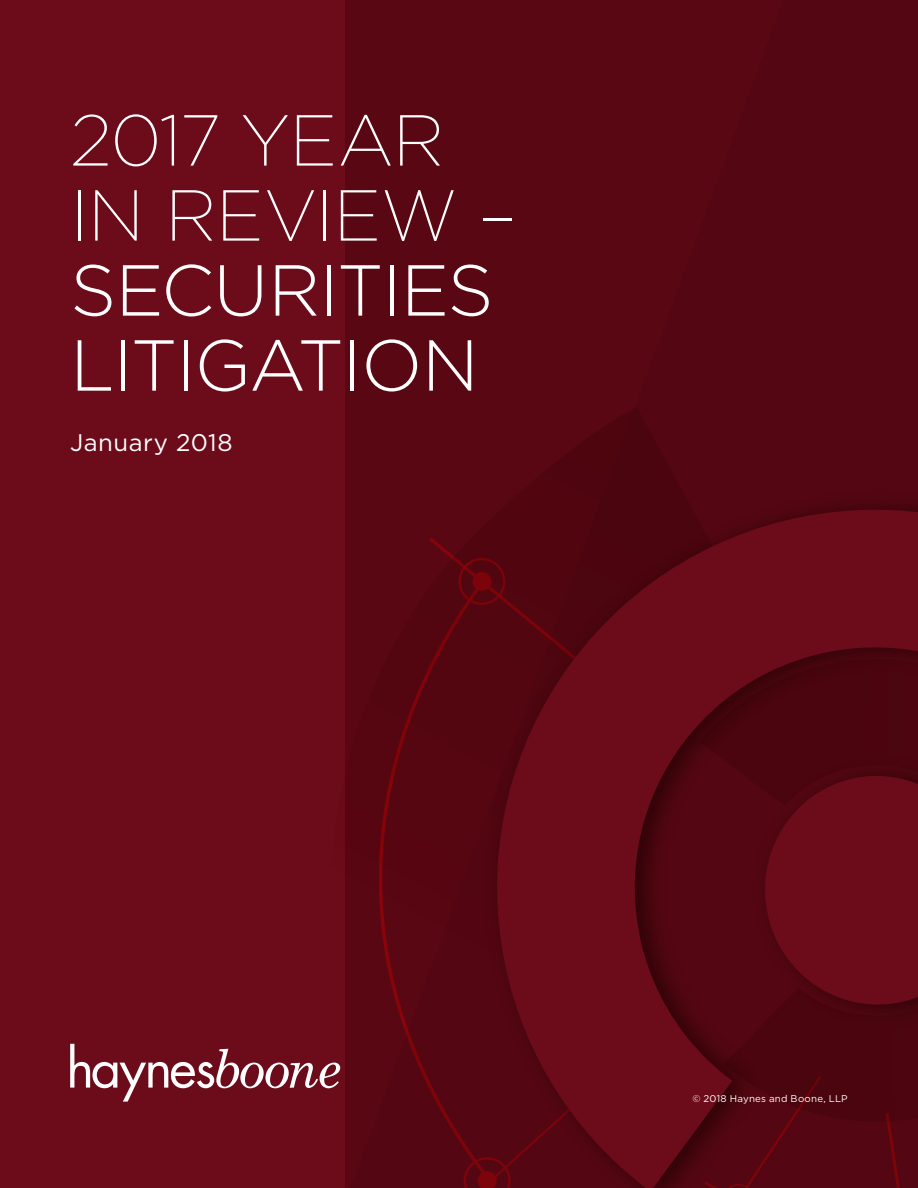
<style>
.page{position:relative;width:918px;height:1188px;background:#6c0b1a}
.page>*{position:absolute;margin:0;border:0;box-sizing:border-box;transform-origin:0 0}
.t1{font:300 72px/75px "Gotham";letter-spacing:-.025em;color:#fff}
.t2{font:200 72px/75px "Gotham";letter-spacing:-.015em;color:#fff}
.t3{font:24px "Gotham";letter-spacing:.02em;color:#fff}
.t4{font:9.75px "Gotham";letter-spacing:.025em;color:#fff}
</style>
<div class="page">
<div style="left:346px;top:0;width:572px;height:315px;background:#590712"></div>
<div style="left:340px;top:315px;width:578px;height:873px;background:#590712"></div>
<svg style="left:447px;top:460px;width:471px;height:728px"></svg>
<svg style="left:70px;top:1044px;width:270px;height:58px"></svg>
<h1 class="t2" style="left:70px;top:100px;width:448px">2017 YEAR<br>IN REVIEW –</h1>
<h1 class="t1" style="left:70px;top:251px;width:425px">SECURITIES<br>LITIGATION</h1>
<h2 class="t3" style="left:70px;top:427px;width:164px">January 2018</h2>
<p class="t4" style="left:693px;top:1092px;width:157px">© 2018 Haynes and Boone, LLP</p>
</div>
